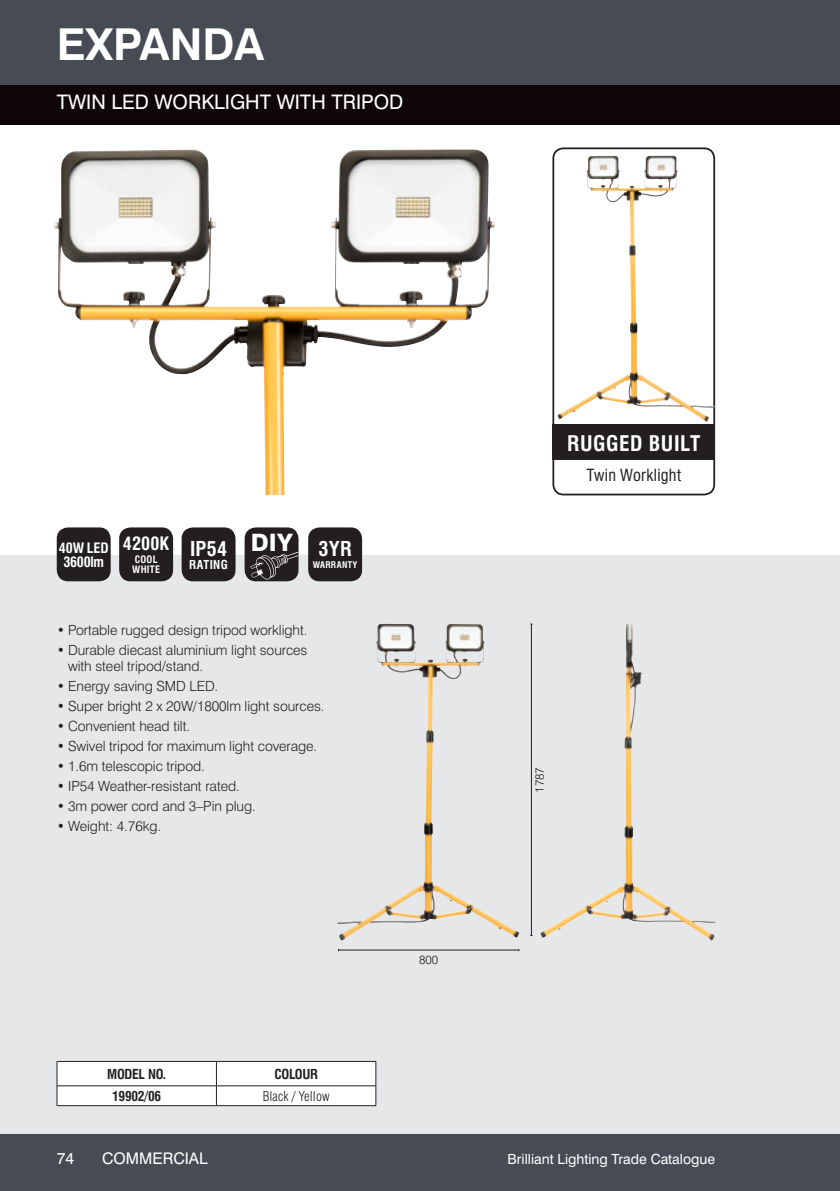
<style>
.page{position:relative;width:840px;height:1191px;background:#fff}
.page>*{position:absolute;margin:0;border:0;box-sizing:border-box;transform-origin:0 0}
.Product_Name_Left{font:700 44px "Swiss 721 BT";color:#fff}
.icons{font:800 24px "Swiss 721 BT";color:#fff}
.t1{font:700 condensed 21px "Swiss 721 BT";letter-spacing:.03em;color:#fff}
.Product_Description{font:20px "Swiss 721 BT";color:#fff}
.icons-2{font:700 condensed 20px "Swiss 721 BT";letter-spacing:.015em;color:#fff}
.icons-3{font:700 condensed 18px "Swiss 721 BT";letter-spacing:.01em;color:#fff}
.t2{font:condensed 16.2px "Swiss 721 BT";letter-spacing:.015em;color:#231f20}
.t3{font:16px "Swiss 721 BT";color:#fff}
.t4{font:300 14px/16px "Swiss 721 BT";letter-spacing:-.005em;color:#231f20}
.t5{font:14px "Swiss 721 BT";color:#fff}
.icons-4{font:700 condensed 14px "Swiss 721 BT";letter-spacing:-.02em;color:#fff}
.Table_Heading_BOLD{font:700 condensed 13.4px "Swiss 721 BT";letter-spacing:-.02em;color:#231f20}
.Table_Text_LIGHT_CON{font:300 condensed 13.4px "Swiss 721 BT";color:#231f20}
.Measurements{font:300 12px "Swiss 721 BT";letter-spacing:-.005em;color:#231f20}
.icons_small{font:700 condensed 12px "Swiss 721 BT";letter-spacing:.025em;color:#fff}
.icons_small-2{font:700 condensed 10px/10px "Swiss 721 BT";letter-spacing:.03em;color:#fff}
.icons_small-3{font:700 condensed 9px "Swiss 721 BT";letter-spacing:.04em;color:#fff}
</style>
<div class="page">
<hr style="left:839px;top:556px;width:1px;height:635px;background:#e6e7e9">
<div style="left:0;top:556px;width:839px;height:635px;background:#e6e7e9"></div>
<div style="left:0;top:0;width:839px;height:91px;background:#464b54"></div>
<div style="left:0;top:85px;width:839px;height:39px;background:#0e0607"></div>
<hr style="left:839px;top:1134px;width:1px;height:57px;background:#464b54">
<div style="left:0;top:1134px;width:839px;height:57px;background:#464b54"></div>
<img style="left:54px;top:149px;width:369px;height:346px">
<svg style="left:57px;top:1061px;width:319px;height:44px;background:#f3f3f3"></svg>
<hr style="left:57px;top:1105px;width:159px;height:1px;background:#231f20">
<hr style="left:216px;top:1105px;width:160px;height:1px;background:#231f20">
<div style="left:552px;top:147px;width:162px;height:348px;border:2px solid #231f20;border-radius:10px"></div>
<div style="left:552px;top:424px;width:162px;height:36px;background:#231f20"></div>
<img style="left:586px;top:156px;width:85px;height:219px">
<img style="left:540px;top:624px;width:174px;height:316px">
<img style="left:337px;top:624px;width:163px;height:316px">
<hr style="left:338px;top:949px;width:180px;height:1px;background:#231f20">
<hr style="left:530px;top:624px;width:1px;height:311px;background:#231f20">
<div style="left:57px;top:527px;width:54px;height:54px;background:#231f20;border-radius:11px"></div>
<div style="left:119px;top:527px;width:54px;height:54px;background:#231f20;border-radius:11px"></div>
<div style="left:308px;top:527px;width:54px;height:54px;background:#231f20;border-radius:11px"></div>
<div style="left:244px;top:527px;width:54px;height:54px;background:#231f20;border-radius:11px"></div>
<svg style="left:250px;top:552px;width:48px;height:27px"></svg>
<div style="left:181px;top:527px;width:54px;height:54px;background:#231f20;border-radius:11px"></div>
<p class="Product_Name_Left" style="left:57px;top:18px;width:209px">EXPANDA</p>
<p class="Product_Description" style="left:57px;top:90px;width:348px">TWIN LED WORKLIGHT WITH TRIPOD</p>
<p class="icons-4" style="left:59px;top:539px;width:51px">40W LED</p>
<p class="icons-4" style="left:63px;top:554px;width:42px">3600lm</p>
<p class="icons-3" style="left:123px;top:533px;width:48px">4200K</p>
<p class="icons_small-2" style="left:132px;top:554px;width:30px">COOL<br>WHITE</p>
<p class="icons-2" style="left:190px;top:536px;width:39px">IP54</p>
<p class="icons" style="left:251px;top:527px;width:44px">DIY</p>
<p class="icons_small" style="left:189px;top:557px;width:40px">RATING</p>
<p class="icons-2" style="left:318px;top:537px;width:34px">3YR</p>
<p class="icons_small-3" style="left:312px;top:559px;width:46px">WARRANTY</p>
<p class="t4" style="left:57px;top:622px;width:252px">• Portable rugged design tripod worklight.</p>
<p class="t4" style="left:68px;top:642px;width:241px;text-indent:-11px">• Durable diecast aluminium light sources with steel tripod/stand.</p>
<p class="t4" style="left:57px;top:678px;width:163px">• Energy saving SMD LED.</p>
<p class="t4" style="left:57px;top:698px;width:269px">• Super bright 2 x 20W/1800lm light sources.</p>
<p class="t4" style="left:57px;top:718px;width:135px">• Convenient head tilt.</p>
<p class="t4" style="left:57px;top:738px;width:262px">• Swivel tripod for maximum light coverage.</p>
<p class="t4" style="left:57px;top:758px;width:149px">• 1.6m telescopic tripod.</p>
<p class="t4" style="left:57px;top:778px;width:184px">• IP54 Weather-resistant rated.</p>
<p class="t4" style="left:57px;top:798px;width:200px">• 3m power cord and 3–Pin plug.</p>
<p class="t4" style="left:57px;top:817px;width:106px">• Weight: 4.76kg.</p>
<p class="Table_Heading_BOLD" style="left:107px;top:1066px;width:61px">MODEL NO.</p>
<p class="Table_Heading_BOLD" style="left:274px;top:1066px;width:45px">COLOUR</p>
<p class="Table_Heading_BOLD" style="left:112px;top:1088px;width:51px">19902/06</p>
<p class="Table_Text_LIGHT_CON" style="left:262px;top:1088px;width:68px">Black / Yellow</p>
<p class="Measurements" style="left:419px;top:952px;width:21px">800</p>
<p class="t1" style="left:567px;top:430px;width:134px">RUGGED BUILT</p>
<p class="t2" style="left:586px;top:466px;width:96px">Twin Worklight</p>
<p class="Measurements" style="left:532px;top:792px;width:27px;rotate:-90deg">1787</p>
<p class="t3" style="left:57px;top:1148px;width:19px">74</p>
<p class="t3" style="left:102px;top:1148px;width:107px">COMMERCIAL</p>
<p class="t5" style="left:507px;top:1150px;width:209px">Brilliant Lighting Trade Catalogue</p>
</div>
